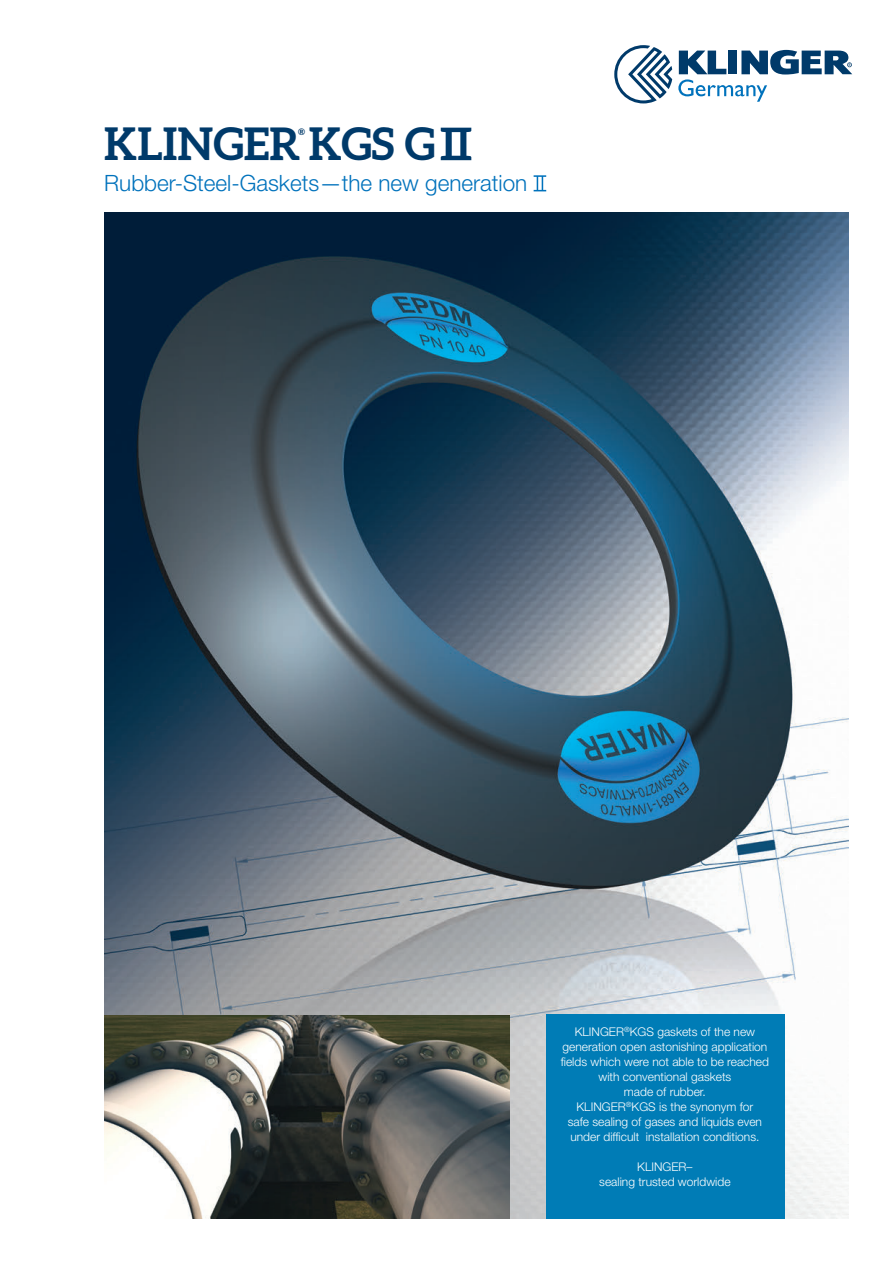
<style>
.page{position:relative;width:893px;height:1263px;background:#fff}
.page>*{position:absolute;margin:0;border:0;box-sizing:border-box;transform-origin:0 0}
.t1{font:700 45px "Aleo";color:#003a6a}
.t2{font:300 22.5px "Helvetica Neue LT Pro";color:#0072bc}
.t3{font:300 12px/15px "Helvetica Neue LT Pro";color:#fff;text-align:center}
.t4{font:700 9px "Aleo";color:#003a6a}
</style>
<div class="page">
<img style="left:104px;top:213px;width:744px;height:1005px">
<svg style="left:441px;top:128px;width:30px;height:32px"></svg>
<svg style="left:534px;top:175px;width:12px;height:16px"></svg>
<svg style="left:614px;top:45px;width:58px;height:58px"></svg>
<svg style="left:678px;top:50px;width:174px;height:52px"></svg>
<div style="left:546px;top:1014px;width:238px;height:204px;background:#007cb6"></div>
<img style="left:104px;top:1015px;width:405px;height:203px">
<h1 class="t1" style="left:104px;top:118px;width:332px">KLINGER KGS G</h1>
<p class="t4" style="left:298px;top:126px;width:8px">®</p>
<h2 class="t2" style="left:104px;top:170px;width:425px">Rubber-Steel-Gaskets—the new generation</h2>
<p class="t3" style="left:561px;top:1024px;width:210px">KLINGER<sup>®</sup>KGS gaskets of the new generation open astonishing application fields which were not able to be reached with conventional gaskets<br>made of rubber.<br>KLINGER<sup>®</sup>KGS is the synonym for<br>safe sealing of gases and liquids even under difficult installation conditions.</p>
<p class="t3" style="left:599px;top:1159px;width:133px">KLINGER–<br>sealing trusted worldwide</p>
</div>
